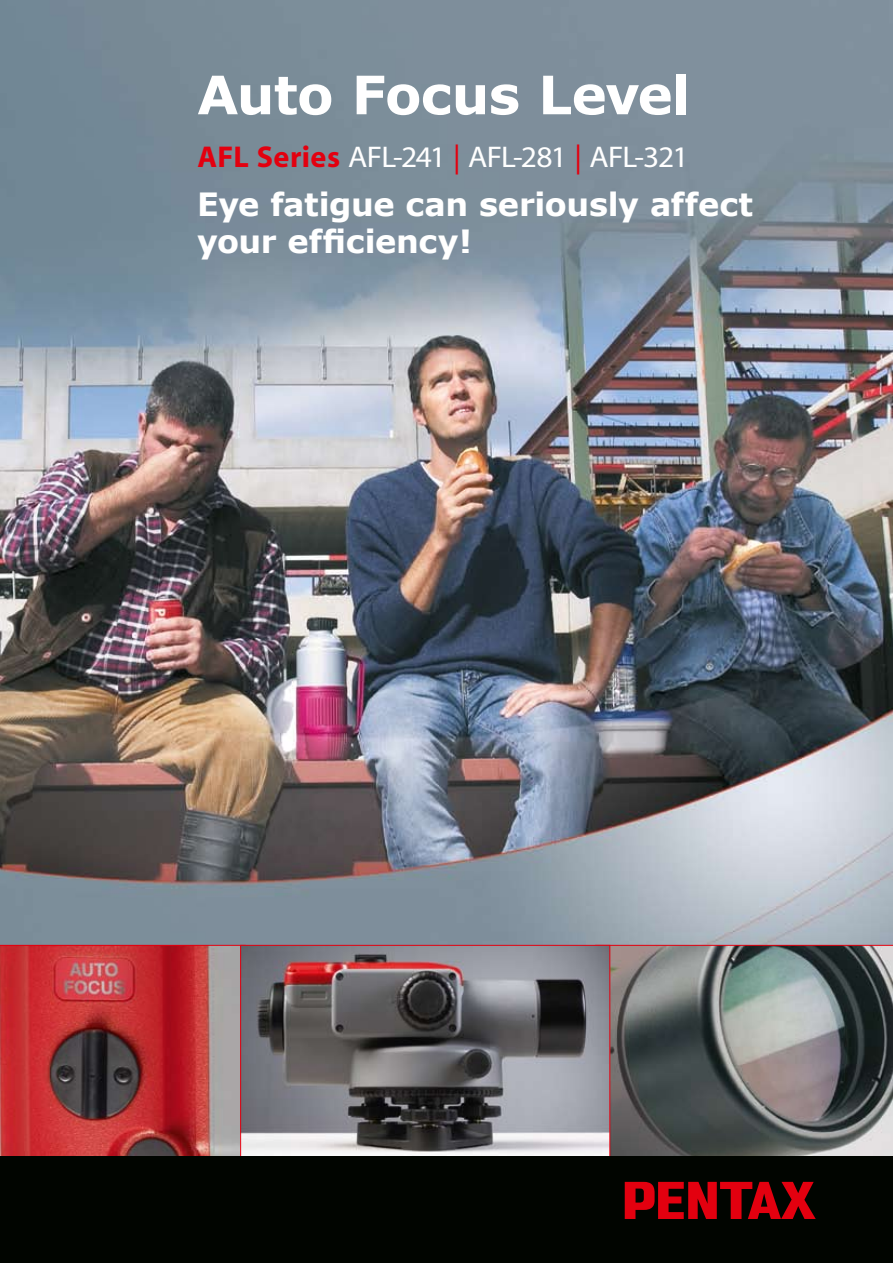
<style>
.page{position:relative;width:893px;height:1263px;background:#fff}
.page>*{position:absolute;margin:0;border:0;box-sizing:border-box;transform-origin:0 0}
.t1{font:700 52.95px "Verdana";letter-spacing:-.015em;color:#fff}
.t2{font:700 31.95px/37.3px "Verdana";letter-spacing:-.015em;color:#fff}
.t3{font:30px "Myriad";letter-spacing:-.03em;color:#fff;scale:1.05 1}
.s1{font-weight:700;font-size:30.15px;color:#e3000f}
.s2{color:#e3000f}
</style>
<div class="page">
<img style="left:0;top:0;width:893px;height:945px">
<svg style="left:0;top:945px;width:240px;height:212px;background:#ac3f41"></svg>
<svg style="left:610px;top:945px;width:283px;height:212px;background:#696c6b"></svg>
<img style="left:242px;top:947px;width:366px;height:209px">
<div style="left:240px;top:945px;width:370px;height:213px;border:1px solid #e3000f"></div>
<div style="left:0;top:1157px;width:893px;height:106px;background:#010500"></div>
<svg style="left:625px;top:1182px;width:191px;height:37px"></svg>
<h1 class="t1" style="left:197px;top:61px;width:494px">Auto Focus Level</h1>
<p class="t3" style="left:197px;top:142px;width:469px"><span class="s1">AFL Series</span> AFL-241 <span class="s2">|</span> AFL-281 <span class="s2">|</span> AFL-321</p>
<p class="t2" style="left:197px;top:184px;width:557px">Eye fatigue can seriously affect your efficiency!</p>
</div>
